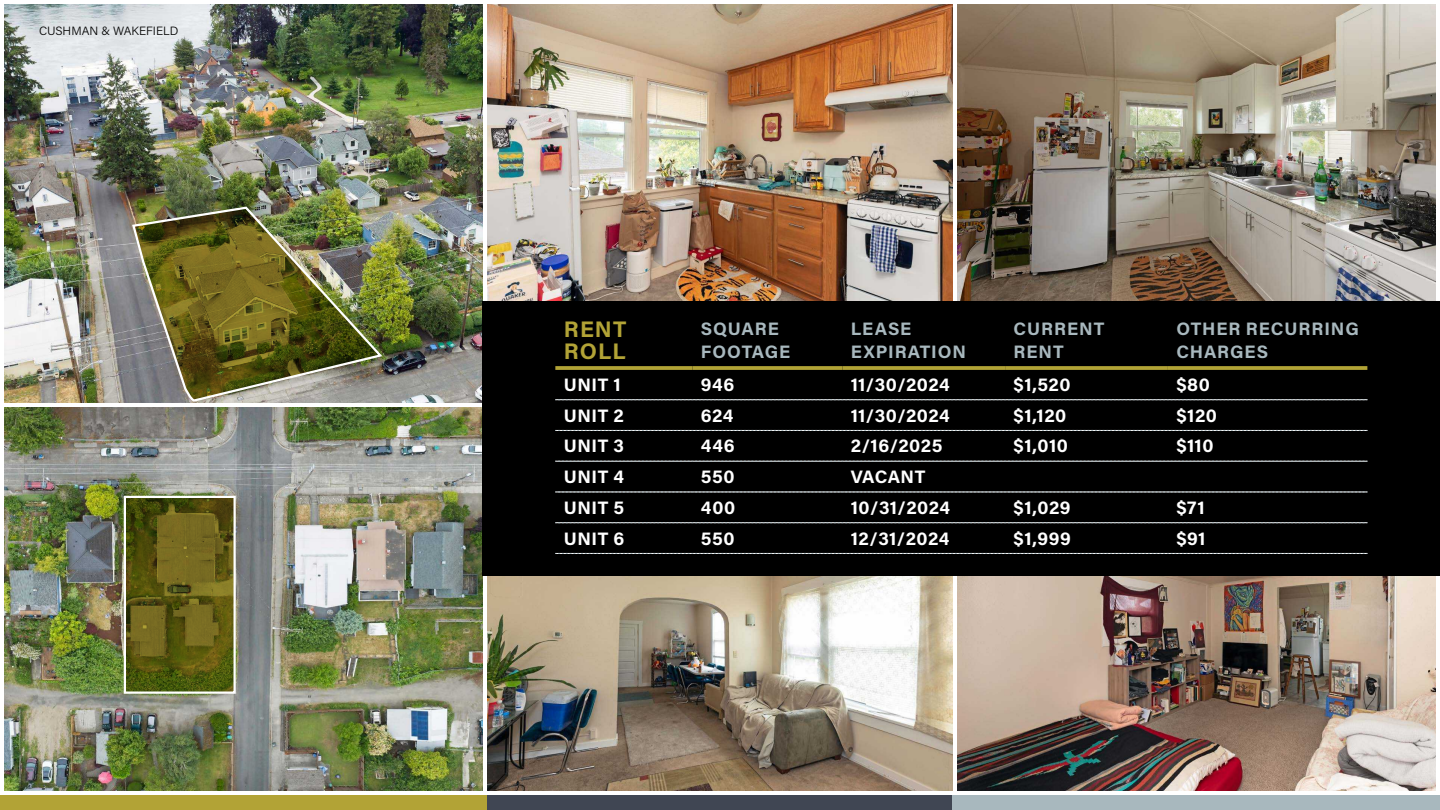
<style>
.page{position:relative;width:1440px;height:810px;background:#fff}
.page>*{position:absolute;margin:0;border:0;box-sizing:border-box;transform-origin:0 0}
.t1{font:700 22.5px/22.5px "Acumin Pro";letter-spacing:.05em;color:#b2a336}
.t2{font:700 18px "Acumin Pro";letter-spacing:.025em;color:#fff}
.t3{font:700 18px/24px "Acumin Pro";letter-spacing:.05em;color:#a8b8be}
.t4{font:300 12px "Acumin Pro";color:#000}
</style>
<div class="page">
<img style="left:487px;top:5px;width:466px;height:297px">
<img style="left:487px;top:576px;width:466px;height:214px">
<img style="left:957px;top:576px;width:479px;height:214px">
<img style="left:957px;top:4px;width:479px;height:298px">
<img style="left:4px;top:4px;width:479px;height:399px">
<img style="left:4px;top:407px;width:479px;height:383px">
<svg style="left:127px;top:499px;width:106px;height:192px;background:#5f5a15"></svg>
<div style="left:124px;top:496px;width:112px;height:198px;border:2px solid #fff"></div>
<img style="left:131px;top:205px;width:253px;height:198px">
<div style="left:483px;top:302px;width:957px;height:274px;background:#000"></div>
<svg style="left:555px;top:366px;width:137px;height:4px"></svg>
<svg style="left:692px;top:366px;width:150px;height:4px"></svg>
<svg style="left:842px;top:366px;width:163px;height:4px"></svg>
<svg style="left:1005px;top:366px;width:163px;height:4px"></svg>
<svg style="left:1168px;top:366px;width:199px;height:4px"></svg>
<svg style="left:555px;top:430px;width:812px;height:1px"></svg>
<svg style="left:555px;top:461px;width:812px;height:1px"></svg>
<svg style="left:555px;top:492px;width:812px;height:1px"></svg>
<svg style="left:555px;top:522px;width:812px;height:1px"></svg>
<svg style="left:555px;top:553px;width:812px;height:1px"></svg>
<svg style="left:555px;top:399px;width:812px;height:1px"></svg>
<div style="left:0;top:795px;width:487px;height:15px;background:#b2a336"></div>
<div style="left:487px;top:795px;width:466px;height:15px;background:#404653"></div>
<div style="left:953px;top:795px;width:487px;height:15px;background:#a8b8be"></div>
<p class="t4" style="left:39px;top:23px;width:141px">CUSHMAN &amp; WAKEFIELD</p>
<p class="t1" style="left:564px;top:317px;width:64px">RENT<br>ROLL</p>
<p class="t3" style="left:701px;top:315px;width:91px">SQUARE<br>FOOTAGE</p>
<p class="t3" style="left:851px;top:315px;width:117px">LEASE<br>EXPIRATION</p>
<p class="t3" style="left:1014px;top:315px;width:92px">CURRENT<br>RENT</p>
<p class="t3" style="left:1176px;top:315px;width:184px">OTHER RECURRING<br>CHARGES</p>
<p class="t2" style="left:564px;top:372px;width:58px">UNIT 1</p>
<p class="t2" style="left:701px;top:372px;width:35px">946</p>
<p class="t2" style="left:851px;top:372px;width:100px">11/30/2024</p>
<p class="t2" style="left:1014px;top:372px;width:58px">$1,520</p>
<p class="t2" style="left:1176px;top:372px;width:35px">$80</p>
<p class="t2" style="left:564px;top:403px;width:62px">UNIT 2</p>
<p class="t2" style="left:701px;top:403px;width:34px">624</p>
<p class="t2" style="left:851px;top:403px;width:100px">11/30/2024</p>
<p class="t2" style="left:1014px;top:403px;width:54px">$1,120</p>
<p class="t2" style="left:1176px;top:403px;width:42px">$120</p>
<p class="t2" style="left:564px;top:433px;width:62px">UNIT 3</p>
<p class="t2" style="left:701px;top:433px;width:35px">446</p>
<p class="t2" style="left:851px;top:433px;width:93px">2/16/2025</p>
<p class="t2" style="left:1014px;top:433px;width:56px">$1,010</p>
<p class="t2" style="left:1176px;top:433px;width:39px">$110</p>
<p class="t2" style="left:564px;top:464px;width:62px">UNIT 4</p>
<p class="t2" style="left:701px;top:464px;width:35px">550</p>
<p class="t2" style="left:851px;top:464px;width:76px">VACANT</p>
<p class="t2" style="left:564px;top:495px;width:62px">UNIT 5</p>
<p class="t2" style="left:701px;top:495px;width:36px">400</p>
<p class="t2" style="left:851px;top:495px;width:101px">10/31/2024</p>
<p class="t2" style="left:1014px;top:495px;width:59px">$1,029</p>
<p class="t2" style="left:1176px;top:495px;width:30px">$71</p>
<p class="t2" style="left:564px;top:526px;width:62px">UNIT 6</p>
<p class="t2" style="left:701px;top:526px;width:35px">550</p>
<p class="t2" style="left:851px;top:526px;width:100px">12/31/2024</p>
<p class="t2" style="left:1014px;top:526px;width:59px">$1,999</p>
<p class="t2" style="left:1176px;top:526px;width:31px">$91</p>
</div>
